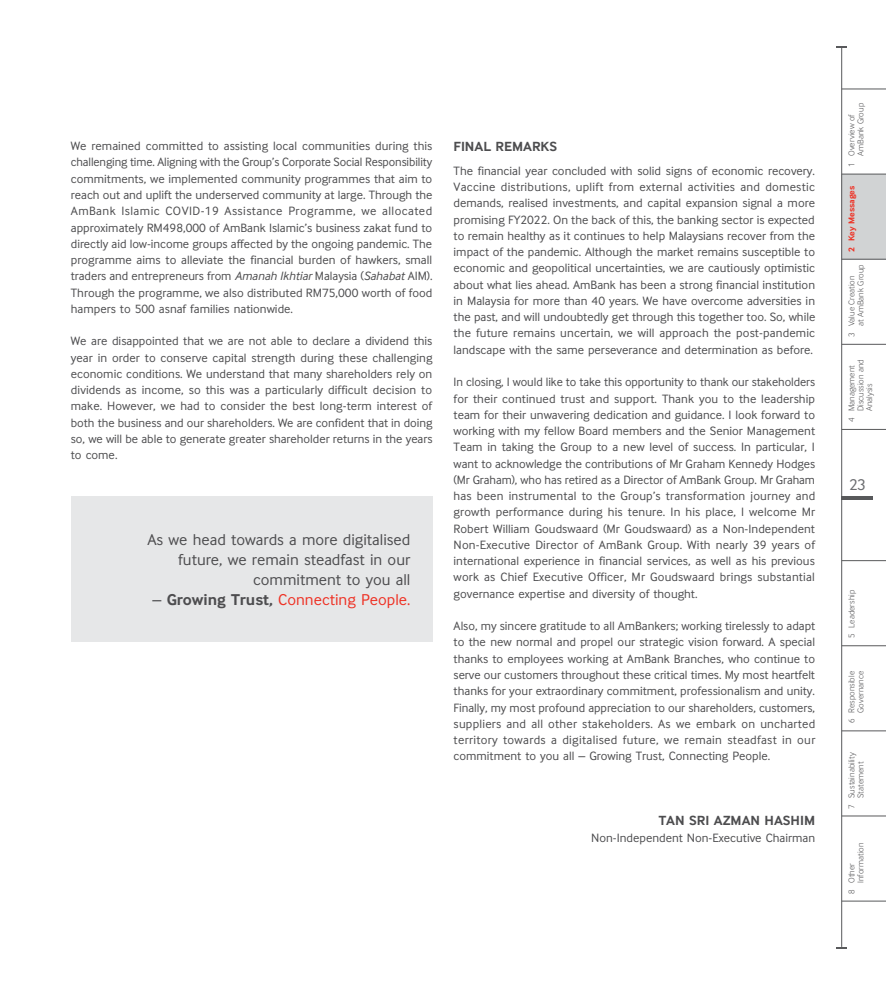
<style>
.page{position:relative;width:886px;height:993px;background:#fff}
.page>*{position:absolute;margin:0;border:0;box-sizing:border-box;transform-origin:0 0}
.t1{font:16.25px/20px "Inter Face";color:#4d4d4f;text-align:right}
.t2{font:16.25px "Inter Face";color:#ee3124}
.t3{font:16.25px "Inter Face";color:#6d6e71}
.t4{font:700 13.75px "Inter Face";color:#4d4d4f}
.t5{font:12.5px/16.2px "Inter Face";color:#4d4d4f;text-align:justify}
.t6{font:300 8.75px/8.8px "Inter Face";letter-spacing:.005em;color:#4d4d4f}
.t7{font:700 8.75px "Inter Face";letter-spacing:.005em;color:#ee3124}
.s1{font-style:italic}
.s2{color:#4d4d4f}
.s3{font-weight:700;color:#4d4d4f}
</style>
<div class="page">
<div style="left:71px;top:496px;width:361px;height:145px;background:#e6e7e8"></div>
<div style="left:842px;top:174px;width:44px;height:85px;background:#d1d3d4"></div>
<hr style="left:841px;top:496px;width:32px;height:4px;background:#58595b">
<hr style="left:842px;top:429px;width:44px;height:1px;background:#58595b">
<hr style="left:842px;top:900px;width:44px;height:1px;background:#58595b">
<hr style="left:842px;top:344px;width:44px;height:1px;background:#58595b">
<hr style="left:842px;top:815px;width:44px;height:1px;background:#58595b">
<hr style="left:842px;top:259px;width:44px;height:1px;background:#58595b">
<hr style="left:842px;top:730px;width:44px;height:1px;background:#58595b">
<hr style="left:842px;top:174px;width:44px;height:1px;background:#58595b">
<hr style="left:842px;top:645px;width:44px;height:1px;background:#58595b">
<hr style="left:842px;top:89px;width:44px;height:1px;background:#58595b">
<hr style="left:842px;top:560px;width:44px;height:1px;background:#58595b">
<hr style="left:841px;top:46px;width:1px;height:900px;background:#58595b">
<p class="t5" style="left:71px;top:137px;width:363px">We remained committed to assisting local communities during this challenging time. Aligning with the Group’s Corporate Social Responsibility commitments, we implemented community programmes that aim to reach out and uplift the underserved community at large. Through the AmBank Islamic COVID-19 Assistance Programme, we allocated approximately RM498,000 of AmBank Islamic’s business zakat fund to directly aid low-income groups affected by the ongoing pandemic. The programme aims to alleviate the financial burden of hawkers, small traders and entrepreneurs from <span class="s1">Amanah Ikhtiar</span> Malaysia (<span class="s1">Sahabat</span> AIM).<br>Through the programme, we also distributed RM75,000 worth of food hampers to 500 asnaf families nationwide.</p>
<p class="t5" style="left:71px;top:332px;width:363px">We are disappointed that we are not able to declare a dividend this year in order to conserve capital strength during these challenging economic conditions. We understand that many shareholders rely on dividends as income, so this was a particularly difficult decision to make. However, we had to consider the best long-term interest of both the business and our shareholders. We are confident that in doing so, we will be able to generate greater shareholder returns in the years to come.</p>
<h1 class="t1" style="left:147px;top:528px;width:264px">As we head towards a more digitalised future, we remain steadfast in our commitment to you all</h1>
<h1 class="t2" style="left:152px;top:589px;width:259px"><span class="s2">–</span> <span class="s3">Growing Trust,</span> Connecting People.</h1>
<p class="t4" style="left:454px;top:138px;width:105px">FINAL REMARKS</p>
<p class="t5" style="left:454px;top:162px;width:363px">The financial year concluded with solid signs of economic recovery.<br>Vaccine distributions, uplift from external activities and domestic demands, realised investments, and capital expansion signal a more promising FY2022. On the back of this, the banking sector is expected to remain healthy as it continues to help Malaysians recover from the impact of the pandemic. Although the market remains susceptible to economic and geopolitical uncertainties, we are cautiously optimistic about what lies ahead. AmBank has been a strong financial institution in Malaysia for more than 40 years. We have overcome adversities in the past, and will undoubtedly get through this together too. So, while the future remains uncertain, we will approach the post-pandemic landscape with the same perseverance and determination as before.</p>
<p class="t5" style="left:454px;top:373px;width:363px">In closing, I would like to take this opportunity to thank our stakeholders for their continued trust and support. Thank you to the leadership team for their unwavering dedication and guidance. I look forward to working with my fellow Board members and the Senior Management Team in taking the Group to a new level of success. In particular, I want to acknowledge the contributions of Mr Graham Kennedy Hodges (Mr Graham), who has retired as a Director of AmBank Group. Mr Graham has been instrumental to the Group’s transformation journey and growth performance during his tenure. In his place, I welcome Mr Robert William Goudswaard (Mr Goudswaard) as a Non-Independent Non-Executive Director of AmBank Group. With nearly 39 years of international experience in financial services, as well as his previous work as Chief Executive Officer, Mr Goudswaard brings substantial governance expertise and diversity of thought.</p>
<p class="t5" style="left:454px;top:617px;width:363px">Also, my sincere gratitude to all AmBankers; working tirelessly to adapt to the new normal and propel our strategic vision forward. A special thanks to employees working at AmBank Branches, who continue to serve our customers throughout these critical times. My most heartfelt thanks for your extraordinary commitment, professionalism and unity.<br>Finally, my most profound appreciation to our shareholders, customers, suppliers and all other stakeholders. As we embark on uncharted territory towards a digitalised future, we remain steadfast in our commitment to you all – Growing Trust, Connecting People.</p>
<p class="t4" style="left:659px;top:812px;width:158px">TAN SRI AZMAN HASHIM</p>
<p class="t5" style="left:591px;top:828px;width:225px">Non-Independent Non-Executive Chairman</p>
<p class="t6" style="left:847px;top:156px;width:55px;text-indent:-11px;rotate:-90deg">1 Overview of<br>AmBank Group</p>
<p class="t7" style="left:846px;top:252px;width:67px;rotate:-90deg">2 Key Messages</p>
<p class="t6" style="left:847px;top:326px;width:64px;text-indent:-11px;rotate:-90deg">3 Value Creation<br>at AmBank Group</p>
<p class="t6" style="left:847px;top:411px;width:54px;text-indent:-11px;rotate:-90deg">4 Management<br>Discussion and<br>Analysis</p>
<h1 class="t3" style="left:849px;top:474px;width:18px">23</h1>
<p class="t6" style="left:847px;top:638px;width:50px;rotate:-90deg">5 Leadership</p>
<p class="t6" style="left:847px;top:723px;width:54px;text-align:right;rotate:-90deg">6 Responsible<br>Governance</p>
<p class="t6" style="left:847px;top:808px;width:58px;text-align:center;rotate:-90deg">7 Sustainability<br>Statement</p>
<p class="t6" style="left:847px;top:882px;width:42px;text-indent:-11px;rotate:-90deg">8 Other<br>Information</p>
</div>
